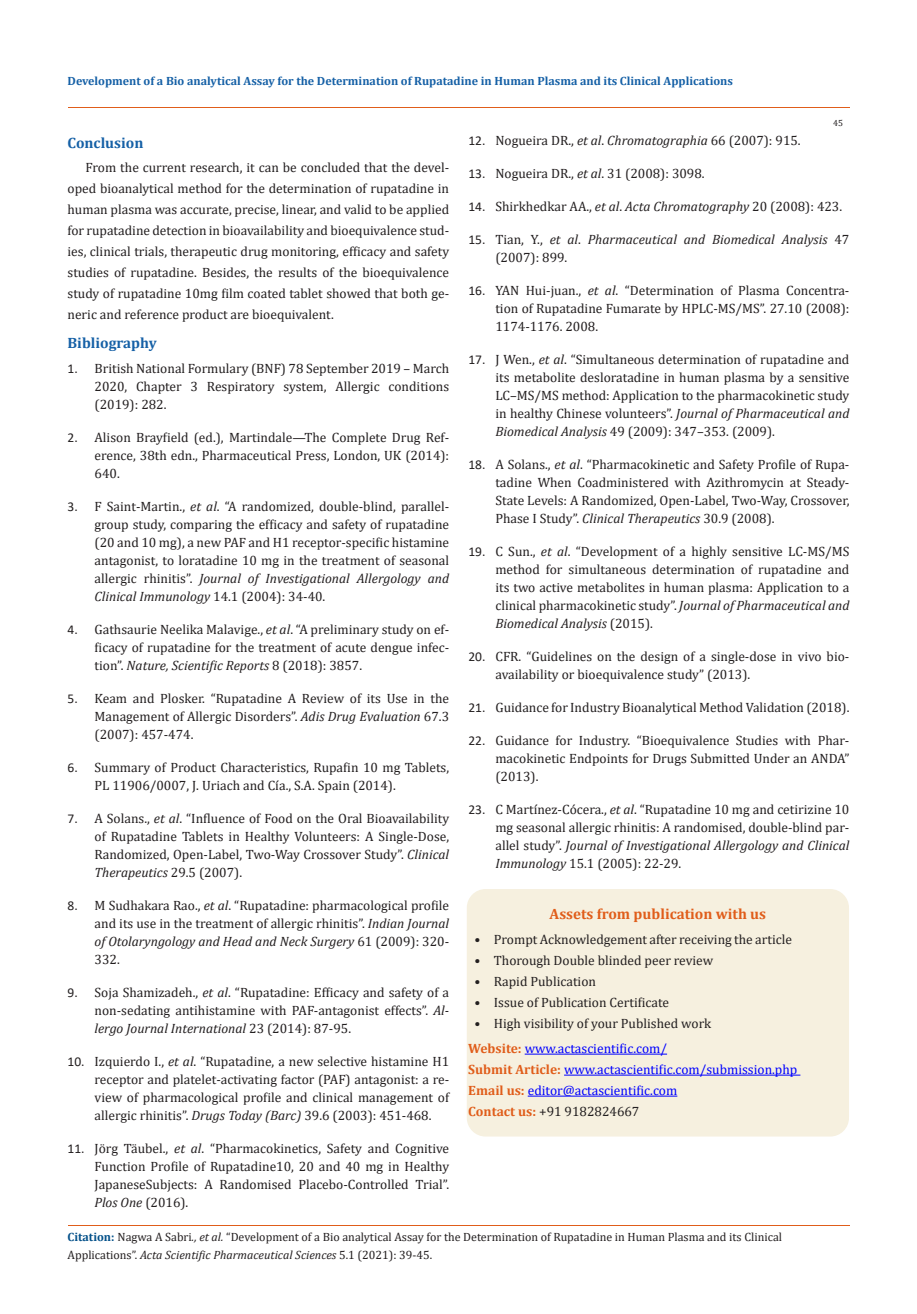
<style>
.page{position:relative;width:917px;height:1314px;background:#fff}
.page>*{position:absolute;margin:0;border:0;box-sizing:border-box;transform-origin:0 0}
.t1{font:700 15px "Cambria";color:#e05d1a}
.t2{font:700 15px "Cambria";color:#1560a6}
.t3{font:13.5px/18px "Cambria";color:#231f20;text-align:justify}
.t4{font:13.5px "Cambria";color:#00f}
.t5{font:italic 13.5px/18px "Cambria";color:#231f20}
.t6{font:12px/18px "Cambria";color:#231f20}
.t7{font:700 12px "Cambria";color:#1560a6}
.t8{font:9px "Cambria";color:#231f20}
.s1{font-family:"Calibri"}
.s2{font-style:italic}
.s3{font-family:"Calibri";font-style:normal}
.s4{font-style:normal}
.s5{font-weight:700;color:#e05d1a}
.s6{font-weight:700;color:#035089}
</style>
<div class="page">
<div style="left:467px;top:890px;width:381px;height:246px;background:#f6f0df;border-radius:18px"></div>
<div style="left:467px;top:889px;width:382px;height:248px;border:2px solid #f6f0df;border-radius:18px"></div>
<hr style="left:524px;top:1054px;width:143px;height:1px;background:#00f">
<hr style="left:564px;top:1075px;width:236px;height:1px;background:#00f">
<hr style="left:527px;top:1096px;width:150px;height:1px;background:#00f">
<hr style="left:68px;top:108px;width:781px;height:1px;background:#e05d1a">
<hr style="left:68px;top:1225px;width:781px;height:1px;background:#e05d1a">
<p class="t7" style="left:68px;top:73px;width:667px">Development of a Bio analytical Assay for the Determination of Rupatadine in Human Plasma and its Clinical Applications</p>
<p class="t8" style="left:833px;top:118px;width:11px">45</p>
<p class="t2" style="left:68px;top:132px;width:77px">Conclusion</p>
<p class="t3" style="left:68px;top:157px;width:383px;line-height:21px;text-indent:18px">From the current research, it can be concluded that the devel&shy;oped bioanalytical method for the determination of rupatadine in human plasma was accurate, precise, linear, and valid to be applied for rupatadine detection in bioavailability and bioequivalence stud&shy;ies, clinical trials, therapeutic drug monitoring, efficacy and safety studies of rupatadine. Besides, the results of the bioequivalence study of rupatadine 10mg film coated tablet showed that both ge&shy;neric and reference product are bioequivalent.</p>
<p class="t2" style="left:68px;top:332px;width:91px">Bibliography</p>
<p class="t3" style="left:94px;top:360px;width:356px;text-indent:-27px"><span class="s1">1.</span> British National Formulary (BNF) 78 September 2019 – March 2020, Chapter 3 Respiratory system, Allergic conditions (2019): 282.</p>
<p class="t3" style="left:94px;top:429px;width:356px;text-indent:-27px"><span class="s1">2.</span> Alison Brayfield (ed.), Martindale—The Complete Drug Ref&shy;erence, 38th edn., Pharmaceutical Press, London, UK (2014):<br>640.</p>
<p class="t3" style="left:94px;top:498px;width:356px;text-indent:-27px"><span class="s1">3.</span> F Saint-Martin., <span class="s2">et al</span>. “A randomized, double-blind, parallel&shy;group study, comparing the efficacy and safety of rupatadine (20 and 10 mg), a new PAF and H1 receptor-specific histamine antagonist, to loratadine 10 mg in the treatment of seasonal allergic rhinitis”. <span class="s2">Journal of Investigational Allergology and Clinical Immunology</span> 14.1 (2004): 34-40.</p>
<p class="t3" style="left:94px;top:621px;width:356px;text-indent:-27px"><span class="s1">4.</span> Gathsaurie Neelika Malavige., <span class="s2">et al</span>. “A preliminary study on ef&shy;ficacy of rupatadine for the treatment of acute dengue infec&shy;tion”. <span class="s2">Nature, Scientific Reports</span> 8 (2018): 3857.</p>
<p class="t3" style="left:94px;top:690px;width:356px;text-indent:-27px"><span class="s1">5.</span> Keam and Plosker. “Rupatadine A Review of its Use in the Management of Allergic Disorders”. <span class="s2">Adis Drug Evaluation</span> 67.3 (2007): 457-474.</p>
<p class="t3" style="left:94px;top:759px;width:356px;text-indent:-27px"><span class="s1">6.</span> Summary of Product Characteristics, Rupafin 10 mg Tablets,<br>PL 11906/0007, J. Uriach and Cía., S.A. Spain (2014).</p>
<p class="t3" style="left:94px;top:810px;width:356px;text-indent:-27px"><span class="s1">7.</span> A Solans., <span class="s2">et al</span>. “Influence of Food on the Oral Bioavailability of Rupatadine Tablets in Healthy Volunteers: A Single-Dose, Randomized, Open-Label, Two-Way Crossover Study”. <span class="s2">Clinical Therapeutics</span> 29.5 (2007).</p>
<p class="t3" style="left:94px;top:897px;width:356px;text-indent:-27px"><span class="s1">8.</span> M Sudhakara Rao., <span class="s2">et al</span>. “Rupatadine: pharmacological profile and its use in the treatment of allergic rhinitis”. <span class="s2">Indian Journal of Otolaryngology and Head and Neck Surgery</span> 61 (2009): 320- 332.</p>
<p class="t3" style="left:94px;top:984px;width:356px;text-indent:-27px"><span class="s1">9.</span> Soja Shamizadeh., <span class="s2">et al</span>. “Rupatadine: Efficacy and safety of a non-sedating antihistamine with PAF-antagonist effects”. <span class="s2">Al&shy;lergo Journal International</span> 23 (2014): 87-95.</p>
<p class="t3" style="left:94px;top:1053px;width:356px;text-indent:-27px"><span class="s1">10.</span> Izquierdo I., <span class="s2">et al</span>. “Rupatadine, a new selective histamine H1 receptor and platelet-activating factor (PAF) antagonist: a re&shy;view of pharmacological profile and clinical management of allergic rhinitis”. <span class="s2">Drugs Today (Barc)</span> 39.6 (2003): 451-468.</p>
<p class="t3" style="left:94px;top:1140px;width:356px;text-indent:-27px"><span class="s1">11.</span> Jörg Täubel., <span class="s2">et al</span>. “Pharmacokinetics, Safety and Cognitive Function Profile of Rupatadine10, 20 and 40 mg in Healthy JapaneseSubjects: A Randomised Placebo-Controlled Trial”.<br><span class="s2">Plos One</span> (2016).</p>
<p class="t3" style="left:468px;top:132px;width:334px"><span class="s1">12.</span> Nogueira DR., <span class="s2">et al</span>. <span class="s2">Chromatographia</span> 66 (2007): 915.</p>
<p class="t3" style="left:468px;top:165px;width:238px"><span class="s1">13.</span> Nogueira DR., <span class="s2">et al</span>. 31 (2008): 3098.</p>
<p class="t3" style="left:468px;top:198px;width:375px"><span class="s1">14.</span> Shirkhedkar AA., <span class="s2">et al</span>. <span class="s2">Acta Chromatography</span> 20 (2008): 423.</p>
<p class="t5" style="left:495px;top:230px;width:355px;text-indent:-27px"><span class="s3">15.</span> <span class="s4">Tian, Y.,</span> et al<span class="s4">.</span> Pharmaceutical and Biomedical Analysis <span class="s4">47 (2007): 899.</span></p>
<p class="t3" style="left:495px;top:282px;width:355px;text-indent:-27px"><span class="s1">16.</span> YAN Hui-juan., <span class="s2">et al</span>. “Determination of Plasma Concentra&shy;tion of Rupatadine Fumarate by HPLC-MS/MS”. 27.10 (2008):<br>1174-1176. 2008.</p>
<p class="t3" style="left:495px;top:351px;width:355px;text-indent:-27px"><span class="s1">17.</span> J Wen., <span class="s2">et al</span>. “Simultaneous determination of rupatadine and its metabolite desloratadine in human plasma by a sensitive LC–MS/MS method: Application to the pharmacokinetic study in healthy Chinese volunteers”. <span class="s2">Journal of Pharmaceutical and Biomedical Analysis</span> 49 (2009): 347–353. (2009).</p>
<p class="t3" style="left:495px;top:456px;width:355px;text-indent:-27px"><span class="s1">18.</span> A Solans., <span class="s2">et al</span>. “Pharmacokinetic and Safety Profile of Rupa&shy;tadine When Coadministered with Azithromycin at Steady-State Levels: A Randomized, Open-Label, Two-Way, Crossover, Phase I Study”. <span class="s2">Clinical Therapeutics</span> 30.9 (2008).</p>
<p class="t3" style="left:495px;top:543px;width:355px;text-indent:-27px"><span class="s1">19.</span> C Sun., <span class="s2">et al</span>. “Development of a highly sensitive LC-MS/MS method for simultaneous determination of rupatadine and its two active metabolites in human plasma: Application to a clinical pharmacokinetic study”. <span class="s2">Journal of Pharmaceutical and Biomedical Analysis</span> (2015).</p>
<p class="t3" style="left:495px;top:648px;width:355px;text-indent:-27px"><span class="s1">20.</span> CFR. “Guidelines on the design of a single-dose in vivo bio&shy;availability or bioequivalence study” (2013).</p>
<p class="t3" style="left:468px;top:699px;width:382px"><span class="s1">21.</span> Guidance for Industry Bioanalytical Method Validation (2018).</p>
<p class="t3" style="left:495px;top:732px;width:355px;text-indent:-27px"><span class="s1">22.</span> Guidance for Industry. “Bioequivalence Studies with Phar&shy;macokinetic Endpoints for Drugs Submitted Under an ANDA” (2013).</p>
<p class="t3" style="left:495px;top:801px;width:355px;text-indent:-27px"><span class="s1">23.</span> C Martínez-Cócera., <span class="s2">et al</span>. “Rupatadine 10 mg and cetirizine 10 mg seasonal allergic rhinitis: A randomised, double-blind par&shy;allel study”. <span class="s2">Journal of Investigational Allergology and Clinical Immunology</span> 15.1 (2005): 22-29.</p>
<p class="t1" style="left:549px;top:903px;width:218px">Assets from publication with us</p>
<p class="t3" style="left:474px;top:930px;width:319px">• Prompt Acknowledgement after receiving the article</p>
<p class="t3" style="left:474px;top:951px;width:240px">• Thorough Double blinded peer review</p>
<p class="t3" style="left:474px;top:972px;width:123px">• Rapid Publication</p>
<p class="t3" style="left:474px;top:993px;width:196px">• Issue of Publication Certificate</p>
<p class="t3" style="left:474px;top:1014px;width:238px">• High visibility of your Published work</p>
<p class="t4" style="left:468px;top:1041px;width:200px"><span class="s5">Website:</span> www.actascientific.com/</p>
<p class="t4" style="left:468px;top:1062px;width:330px"><span class="s5">Submit Article:</span> www.actascientific.com/submission.php</p>
<p class="t4" style="left:468px;top:1083px;width:210px"><span class="s5">Email us:</span> editor@actascientific.com</p>
<p class="t3" style="left:468px;top:1103px;width:173px"><span class="s5">Contact us:</span> +91 9182824667</p>
<p class="t6" style="left:68px;top:1228px;width:716px"><span class="s6">Citation:</span> Nagwa A Sabri<span class="s2">., et al.</span> “Development of a Bio analytical Assay for the Determination of Rupatadine in Human Plasma and its Clinical<br>Applications”. <span class="s2">Acta Scientific Pharmaceutical Sciences</span> 5.1 (2021): 39-45.</p>
</div>
